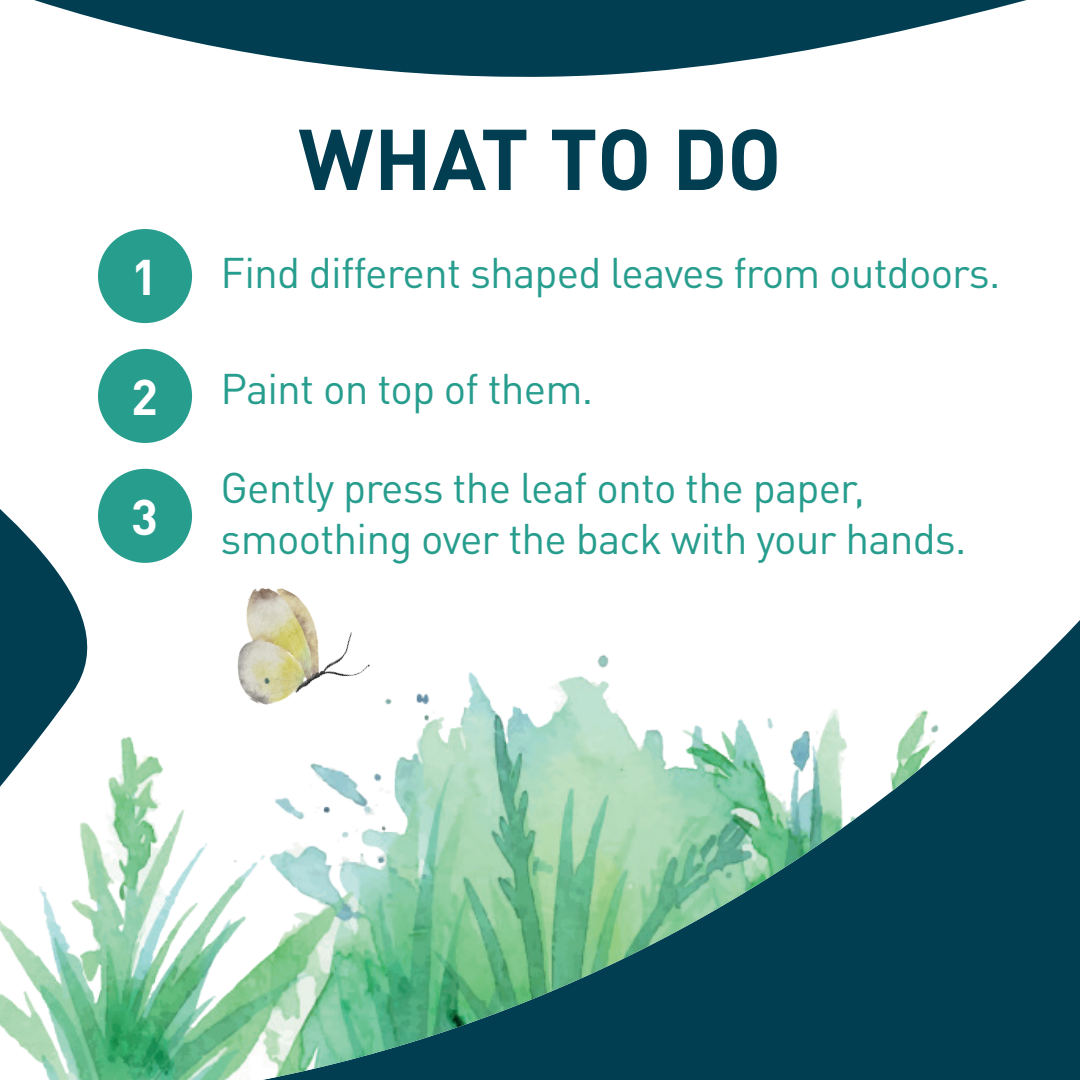
<style>
.page{position:relative;width:1080px;height:1080px;background:#fff}
.page>*{position:absolute;margin:0;border:0;box-sizing:border-box;transform-origin:0 0}
.t1{font:700 84.7px "DINOT";letter-spacing:-.01em;color:#013e51}
.t2{font:700 49.4px "DINOT";color:#fff}
.t3{font:42.4px/50.8px "DINOT";letter-spacing:-.02em;color:#279d8e}
</style>
<div class="page">
<img style="left:0;top:0;width:1080px;height:1080px">
<div style="left:98px;top:229px;width:94px;height:94px;background:#279d8e;border-radius:50%"></div>
<div style="left:98px;top:349px;width:94px;height:94px;background:#279d8e;border-radius:50%"></div>
<div style="left:98px;top:469px;width:94px;height:94px;background:#279d8e;border-radius:50%"></div>
<img style="left:207px;top:576px;width:175px;height:166px">
<p class="t2" style="left:131px;top:245px;width:28px">1</p>
<p class="t2" style="left:131px;top:365px;width:28px">2</p>
<p class="t2" style="left:131px;top:485px;width:28px">3</p>
<h1 class="t1" style="left:298px;top:104px;width:485px">WHAT TO DO</h1>
<p class="t3" style="left:221px;top:246px;width:781px">Find different shaped leaves from outdoors.</p>
<p class="t3" style="left:221px;top:362px;width:374px">Paint on top of them.</p>
<p class="t3" style="left:221px;top:461px;width:747px">Gently press the leaf onto the paper, smoothing over the back with your hands.</p>
</div>
